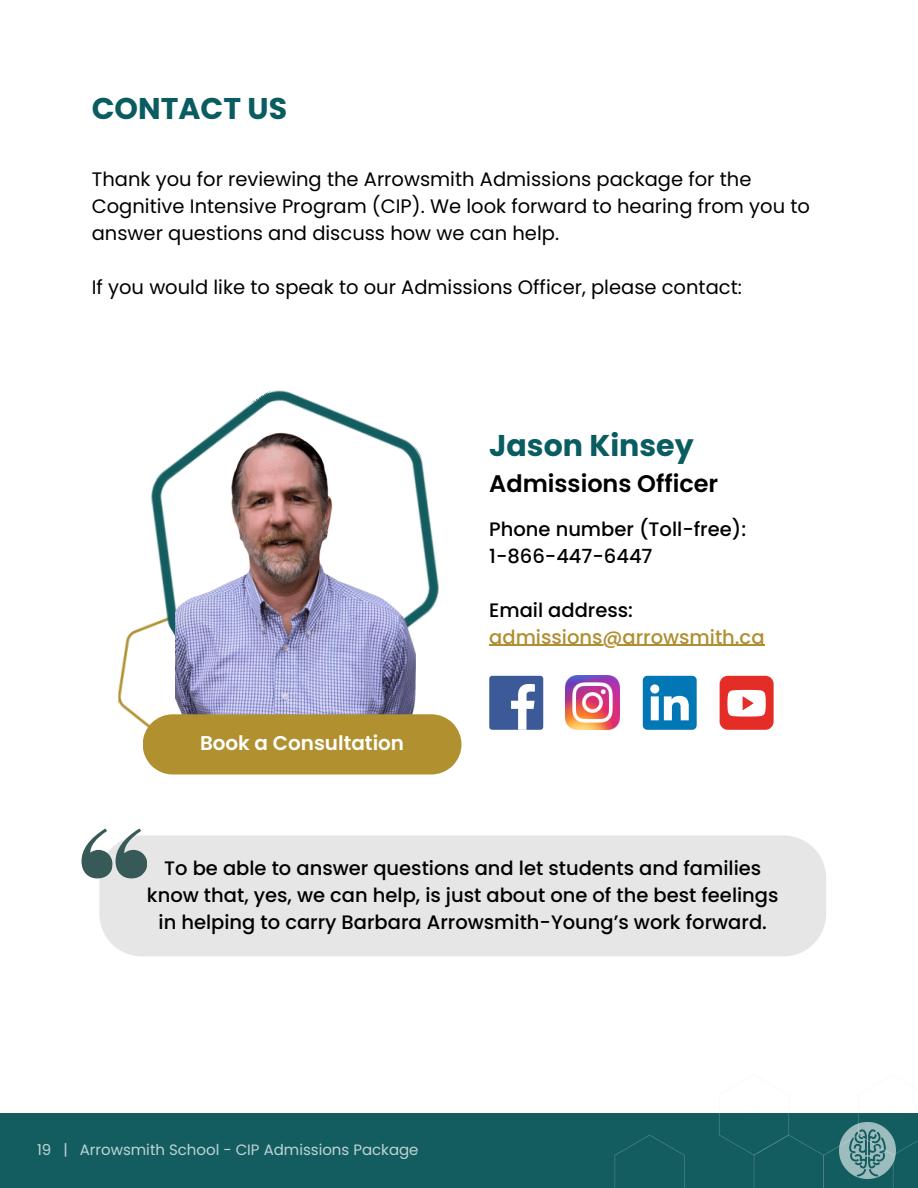
<style>
.page{position:relative;width:918px;height:1188px;background:#fff}
.page>*{position:absolute;margin:0;border:0;box-sizing:border-box;transform-origin:0 0}
.t1{font:700 30px "Poppins";color:#095c60}
.t2{font:600 24px "Poppins";color:#000}
.t3{font:600 19.95px "Poppins";color:#fff}
.t4{font:19.5px/27px "Poppins";color:#000}
.t5{font:500 19.5px/27px "Poppins";color:#000;text-align:center}
.t6{font:500 19.5px "Poppins";color:#af8f30}
.t7{font:15px "Poppins";color:#fff}
</style>
<div class="page">
<img style="left:118px;top:390px;width:381px;height:334px">
<img style="left:175px;top:430px;width:241px;height:284px">
<svg style="left:143px;top:714px;width:319px;height:61px;background:#b49539"></svg>
<div style="left:489px;top:676px;width:54px;height:54px;background:#3d5a98;border-radius:3px"></div>
<svg style="left:511px;top:684px;width:24px;height:46px"></svg>
<img style="left:566px;top:676px;width:54px;height:54px">
<div style="left:720px;top:676px;width:54px;height:54px;background:#e52d27;border-radius:8px"></div>
<svg style="left:727px;top:690px;width:39px;height:27px"></svg>
<svg style="left:643px;top:676px;width:54px;height:54px"></svg>
<div style="left:99px;top:835px;width:727px;height:121px;background:#e6e6e6"></div>
<svg style="left:82px;top:829px;width:65px;height:49px"></svg>
<div style="left:0;top:1113px;width:918px;height:75px;background:#135d60"></div>
<svg style="left:615px;top:1135px;width:70px;height:53px"></svg>
<svg style="left:719px;top:1113px;width:199px;height:75px"></svg>
<hr style="left:489px;top:645px;width:276px;height:1px;background:#af8f30">
<p class="t1" style="left:92px;top:88px;width:197px">CONTACT US</p>
<h5 class="t4" style="left:92px;top:166px;width:720px">Thank you for reviewing the Arrowsmith Admissions package for the<br>Cognitive Intensive Program (CIP). We look forward to hearing from you to answer questions and discuss how we can help.</h5>
<h5 class="t4" style="left:92px;top:274px;width:652px">If you would like to speak to our Admissions Officer, please contact:</h5>
<h4 class="t1" style="left:489px;top:425px;width:206px">Jason Kinsey</h4>
<p class="t2" style="left:489px;top:467px;width:231px">Admissions Officer</p>
<p class="t3" style="left:200px;top:729px;width:206px">Book a Consultation</p>
<h2 class="t5" style="left:489px;top:515px;width:258px;text-align:left">Phone number (Toll-free):<br>1-866-447-6447</h2>
<h3 class="t5" style="left:489px;top:596px;width:145px">Email address:</h3>
<h4 class="t6" style="left:489px;top:623px;width:277px">admissions@arrowsmith.ca</h4>
<h1 class="t5" style="left:147px;top:854px;width:633px">To be able to answer questions and let students and families know that, yes, we can help, is just about one of the best feelings in helping to carry Barbara Arrowsmith-Young’s work forward.</h1>
<p class="t7" style="left:37px;top:1139px;width:383px">19 | Arrowsmith School - CIP Admissions Package</p>
</div>
